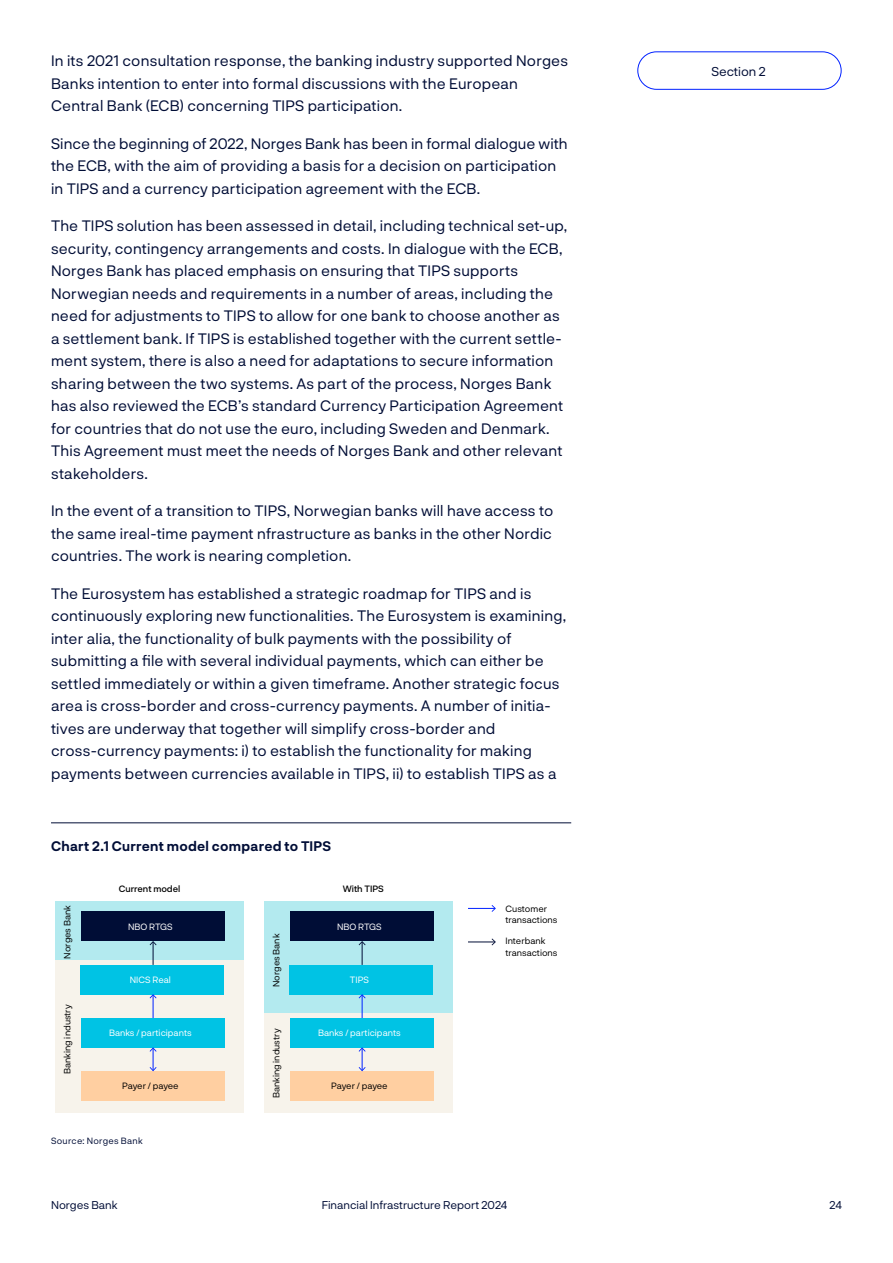
<style>
.page{position:relative;width:893px;height:1263px;background:#fff}
.page>*{position:absolute;margin:0;border:0;box-sizing:border-box;transform-origin:0 0}
.Brtekst{font:15px/22.5px "Norges Bank";letter-spacing:.015em;color:#000d36}
.t1{font:700 13.5px "Norges Bank";letter-spacing:.02em;color:#000d36}
.t2{font:12.75px "Norges Bank";color:#000d36}
.t3{font:11.25px "Norges Bank";color:#000d36}
.t4{font:9px/11.2px "Norges Bank";color:#000}
.t5{font:9px "Norges Bank";color:#fff}
.t6{font:500 9px "Norges Bank";color:#000}
.t7{font:9px "Norges Bank";letter-spacing:.03em;color:#000d36}
</style>
<div class="page">
<div style="left:637px;top:51px;width:204px;height:39px;border:1px solid #0021ff;border-radius:19px"></div>
<hr style="left:51px;top:822px;width:520px;height:1px;background:#000d36">
<div style="left:56px;top:901px;width:188px;height:59px;background:#b3eaef"></div>
<div style="left:56px;top:960px;width:188px;height:152px;background:#f7f3eb"></div>
<div style="left:82px;top:1071px;width:143px;height:29px;background:#ffcfa1"></div>
<div style="left:82px;top:1018px;width:143px;height:29px;background:#00c3e4"></div>
<div style="left:80px;top:965px;width:143px;height:29px;background:#00c3e4"></div>
<div style="left:82px;top:912px;width:143px;height:29px;background:#000d36"></div>
<svg style="left:468px;top:905px;width:28px;height:7px"></svg>
<svg style="left:150px;top:941px;width:7px;height:24px"></svg>
<svg style="left:150px;top:994px;width:7px;height:24px"></svg>
<svg style="left:150px;top:1047px;width:7px;height:24px"></svg>
<svg style="left:468px;top:938px;width:28px;height:7px"></svg>
<div style="left:265px;top:901px;width:188px;height:111px;background:#b3eaef"></div>
<div style="left:265px;top:1012px;width:188px;height:100px;background:#f7f3eb"></div>
<div style="left:291px;top:1071px;width:143px;height:29px;background:#ffcfa1"></div>
<div style="left:291px;top:1018px;width:143px;height:29px;background:#00c3e4"></div>
<div style="left:289px;top:965px;width:144px;height:29px;background:#00c3e4"></div>
<div style="left:291px;top:912px;width:143px;height:29px;background:#000d36"></div>
<svg style="left:359px;top:941px;width:7px;height:24px"></svg>
<svg style="left:359px;top:994px;width:7px;height:24px"></svg>
<svg style="left:359px;top:1047px;width:7px;height:24px"></svg>
<p class="Brtekst" style="left:51px;top:49px;width:519px">In its 2021 consultation response, the banking industry supported Norges<br>Banks intention to enter into formal discussions with the European<br>Central Bank (ECB) concerning TIPS participation.</p>
<p class="Brtekst" style="left:51px;top:131px;width:518px">Since the beginning of 2022, Norges Bank has been in formal dialogue with the ECB, with the aim of providing a basis for a decision on participation in TIPS and a currency participation agreement with the ECB.</p>
<p class="Brtekst" style="left:51px;top:214px;width:518px">The TIPS solution has been assessed in detail, including technical set-up, security, contingency arrangements and costs. In dialogue with the ECB, Norges Bank has placed emphasis on ensuring that TIPS supports Norwegian needs and requirements in a number of areas, including the need for adjustments to TIPS to allow for one bank to choose another as a settlement bank. If TIPS is established together with the current settle&shy;ment system, there is also a need for adaptations to secure information sharing between the two systems. As part of the process, Norges Bank has also reviewed the ECB’s standard Currency Participation Agreement for countries that do not use the euro, including Sweden and Denmark.<br>This Agreement must meet the needs of Norges Bank and other relevant stakeholders.</p>
<p class="Brtekst" style="left:51px;top:499px;width:504px;text-align:justify">In the event of a transition to TIPS, Norwegian banks will have access to the same ireal-time payment nfrastructure as banks in the other Nordic countries. The work is nearing completion.</p>
<p class="Brtekst" style="left:51px;top:581px;width:517px">The Eurosystem has established a strategic roadmap for TIPS and is continuously exploring new functionalities. The Eurosystem is examining, inter alia, the functionality of bulk payments with the possibility of submitting a file with several individual payments, which can either be settled immediately or within a given timeframe. Another strategic focus area is cross-border and cross-currency payments. A number of initia&shy;tives are underway that together will simplify cross-border and cross-currency payments: i) to establish the functionality for making payments between currencies available in TIPS, ii) to establish TIPS as a</p>
<p class="t1" style="left:51px;top:837px;width:282px">Chart 2.1 Current model compared to TIPS</p>
<p class="t6" style="left:119px;top:882px;width:63px">Current model</p>
<p class="t4" style="left:61px;top:958px;width:55px;rotate:-90deg">Norges Bank</p>
<p class="t6" style="left:343px;top:882px;width:43px">With TIPS</p>
<p class="t5" style="left:128px;top:920px;width:46px">NBO RTGS</p>
<p class="t5" style="left:337px;top:920px;width:46px">NBO RTGS</p>
<p class="t4" style="left:270px;top:987px;width:55px;rotate:-90deg">Norges Bank</p>
<p class="t5" style="left:130px;top:973px;width:43px">NICS Real</p>
<p class="t5" style="left:350px;top:973px;width:20px">TIPS</p>
<p class="t4" style="left:61px;top:1074px;width:71px;rotate:-90deg">Banking industry</p>
<p class="t5" style="left:109px;top:1027px;width:84px">Banks / participants</p>
<p class="t4" style="left:122px;top:1079px;width:58px">Payer / payee</p>
<p class="t7" style="left:51px;top:1134px;width:93px">Source: Norges Bank</p>
<p class="t4" style="left:270px;top:1098px;width:71px;rotate:-90deg">Banking industry</p>
<p class="t5" style="left:318px;top:1027px;width:84px">Banks / participants</p>
<p class="t4" style="left:331px;top:1079px;width:58px">Payer / payee</p>
<p class="t4" style="left:505px;top:902px;width:54px">Customer transactions</p>
<p class="t4" style="left:505px;top:935px;width:54px">Interbank transactions</p>
<p class="t2" style="left:711px;top:62px;width:56px">Section 2</p>
<p class="t3" style="left:51px;top:1197px;width:68px">Norges Bank</p>
<p class="t3" style="left:322px;top:1197px;width:187px">Financial Infrastructure Report 2024</p>
<p class="t3" style="left:830px;top:1197px;width:14px">24</p>
</div>
